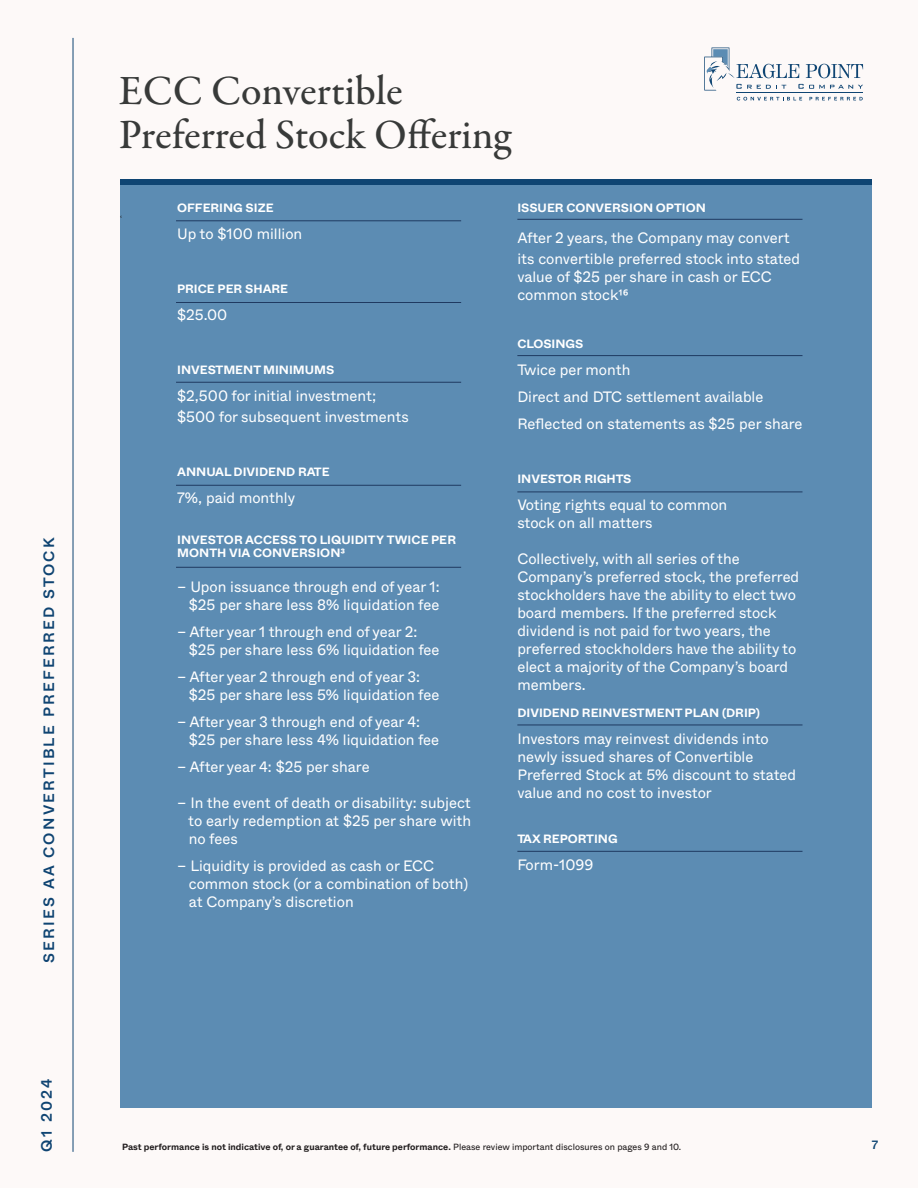
<style>
.page{position:relative;width:918px;height:1188px;background:#fff}
.page>*{position:absolute;margin:0;border:0;box-sizing:border-box;transform-origin:0 0}
.t1{font:500 42px/44.4px "Garamond Premr Pro";letter-spacing:-.005em;color:#383a39}
.t2{font:15px/18px "Whyte";color:#fff}
.t3{font:500 15px "Whyte";letter-spacing:.15em;color:#0f4472}
.t4{font:700 12px/13.5px "Whyte";color:#fff}
.t5{font:500 12px "Whyte";color:#0d4472}
.t6{font:700 9px "Whyte";color:#231f20}
.t7{font:9px "Minion Pro";color:#231f20}
.s1{font-weight:400}
</style>
<div class="page">
<div style="left:1px;top:1px;width:917px;height:1187px;background:#fdf9f8"></div>
<hr style="left:73px;top:38px;width:1px;height:1114px;background:#0f4472">
<svg style="left:704px;top:48px;width:159px;height:43px"></svg>
<svg style="left:737px;top:97px;width:65px;height:4px"></svg>
<svg style="left:809px;top:97px;width:54px;height:3px"></svg>
<hr style="left:736px;top:93px;width:127px;height:1px;background:#0f4573">
<div style="left:120px;top:183px;width:751px;height:925px;background:#5c8cb3"></div>
<hr style="left:176px;top:221px;width:285px;height:1px;background:#1f3a61">
<hr style="left:517px;top:219px;width:286px;height:1px;background:#1f3a61">
<hr style="left:517px;top:355px;width:286px;height:1px;background:#1f3a61">
<hr style="left:517px;top:492px;width:286px;height:1px;background:#1f3a61">
<hr style="left:517px;top:725px;width:286px;height:1px;background:#1f3a61">
<hr style="left:517px;top:851px;width:286px;height:1px;background:#1f3a61">
<hr style="left:176px;top:302px;width:285px;height:1px;background:#1f3a61">
<hr style="left:176px;top:382px;width:285px;height:1px;background:#1f3a61">
<hr style="left:176px;top:485px;width:285px;height:1px;background:#1f3a61">
<hr style="left:176px;top:567px;width:285px;height:1px;background:#1f3a61">
<div style="left:120px;top:179px;width:752px;height:6px;background:#0f4573"></div>
<p class="t3" style="left:37px;top:963px;width:427px;rotate:-90deg">SERIES AA CONVERTIBLE PREFERRED STOCK</p>
<p class="t3" style="left:35px;top:1152px;width:75px;rotate:-90deg">Q1 2024</p>
<p class="t1" style="left:119px;top:69px;width:394px">ECC Convertible<br>Preferred Stock Offering</p>
<p class="t7" style="left:120px;top:213px;width:4px">‘</p>
<p class="t4" style="left:177px;top:201px;width:98px">OFFERING SIZE</p>
<p class="t2" style="left:177px;top:224px;width:127px">Up to $100 million</p>
<p class="t4" style="left:177px;top:282px;width:112px">PRICE PER SHARE</p>
<p class="t2" style="left:177px;top:305px;width:52px">$25.00</p>
<p class="t4" style="left:177px;top:363px;width:159px">INVESTMENT MINIMUMS</p>
<p class="t2" style="left:177px;top:386px;width:201px">$2,500 for initial investment;</p>
<p class="t2" style="left:177px;top:407px;width:233px">$500 for subsequent investments</p>
<p class="t4" style="left:177px;top:465px;width:154px">ANNUAL DIVIDEND RATE</p>
<p class="t2" style="left:177px;top:488px;width:119px">7%, paid monthly</p>
<p class="t4" style="left:177px;top:532px;width:280px">INVESTOR ACCESS TO LIQUIDITY TWICE PER<br>MONTH VIA CONVERSION3</p>
<p class="t2" style="left:177px;top:577px;width:264px">– Upon issuance through end of year 1:</p>
<p class="t2" style="left:189px;top:595px;width:252px">$25 per share less 8% liquidation fee</p>
<p class="t2" style="left:177px;top:622px;width:242px">– After year 1 through end of year 2:</p>
<p class="t2" style="left:189px;top:640px;width:252px">$25 per share less 6% liquidation fee</p>
<p class="t2" style="left:177px;top:667px;width:244px">– After year 2 through end of year 3:</p>
<p class="t2" style="left:189px;top:685px;width:252px">$25 per share less 5% liquidation fee</p>
<p class="t2" style="left:177px;top:712px;width:244px">– After year 3 through end of year 4:</p>
<p class="t2" style="left:189px;top:730px;width:252px">$25 per share less 4% liquidation fee</p>
<p class="t2" style="left:177px;top:757px;width:194px">– After year 4: $25 per share</p>
<p class="t2" style="left:177px;top:793px;width:295px">– In the event of death or disability: subject</p>
<p class="t2" style="left:188px;top:811px;width:284px">to early redemption at $25 per share with</p>
<p class="t2" style="left:189px;top:829px;width:50px">no fees</p>
<p class="t2" style="left:177px;top:856px;width:258px">– Liquidity is provided as cash or ECC</p>
<p class="t2" style="left:189px;top:874px;width:281px">common stock (or a combination of both)</p>
<p class="t2" style="left:189px;top:892px;width:166px">at Company’s discretion</p>
<p class="t4" style="left:517px;top:200px;width:190px">ISSUER CONVERSION OPTION</p>
<p class="t2" style="left:517px;top:227px;width:284px;line-height:21px">After 2 years, the Company may convert its convertible preferred stock into stated</p>
<p class="t2" style="left:517px;top:267px;width:256px">value of $25 per share in cash or ECC common stock16</p>
<p class="t4" style="left:517px;top:337px;width:67px">CLOSINGS</p>
<p class="t2" style="left:517px;top:360px;width:115px">Twice per month</p>
<p class="t2" style="left:517px;top:387px;width:248px">Direct and DTC settlement available</p>
<p class="t2" style="left:517px;top:414px;width:287px">Reflected on statements as $25 per share</p>
<p class="t4" style="left:517px;top:472px;width:116px">INVESTOR RIGHTS</p>
<p class="t2" style="left:517px;top:495px;width:211px">Voting rights equal to common</p>
<p class="t2" style="left:517px;top:513px;width:137px">stock on all matters</p>
<p class="t2" style="left:517px;top:549px;width:283px">Collectively, with all series of the Company’s preferred stock, the preferred stockholders have the ability to elect two board members. If the preferred stock dividend is not paid for two years, the preferred stockholders have the ability to elect a majority of the Company’s board members.</p>
<p class="t4" style="left:517px;top:706px;width:244px">DIVIDEND REINVESTMENT PLAN (DRIP)</p>
<p class="t2" style="left:517px;top:729px;width:253px">Investors may reinvest dividends into</p>
<p class="t2" style="left:517px;top:747px;width:280px">newly issued shares of Convertible<br>Preferred Stock at 5% discount to stated value and no cost to investor</p>
<p class="t4" style="left:517px;top:832px;width:102px">TAX REPORTING</p>
<p class="t2" style="left:517px;top:855px;width:78px">Form-1099</p>
<p class="t6" style="left:122px;top:1139px;width:561px">Past performance is not indicative of, or a guarantee of, future performance. <span class="s1">Please review important disclosures on pages 9 and 10.</span></p>
<p class="t5" style="left:872px;top:1136px;width:8px">7</p>
</div>
